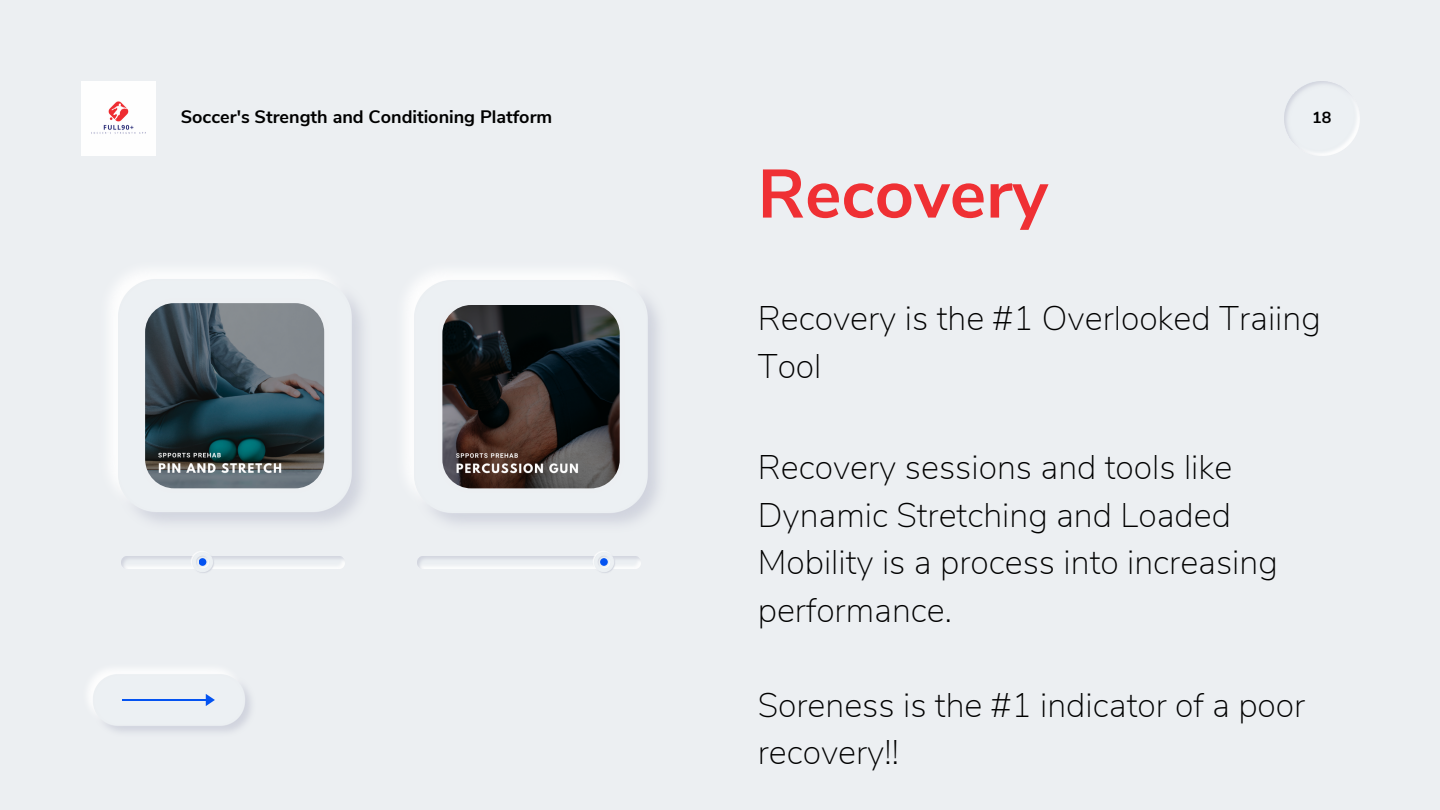
<style>
.page{position:relative;width:1440px;height:810px;background:#eceff2}
.page>*{position:absolute;margin:0;border:0;box-sizing:border-box;transform-origin:0 0}
.t1{font:700 68.3px "Nunito Sans";color:#ef3034}
.t2{font:200 34.1px/47.4px "Nunito Sans";color:#000}
.t3{font:700 18px "Nunito Sans";color:#000}
.t4{font:700 16px "Nunito Sans";color:#000}
</style>
<div class="page">
<img style="left:110px;top:271px;width:253px;height:252px">
<svg style="left:141px;top:299px;width:188px;height:194px"></svg>
<img style="left:406px;top:272px;width:253px;height:252px">
<svg style="left:438px;top:301px;width:186px;height:192px"></svg>
<img style="left:122px;top:556px;width:222px;height:12px">
<img style="left:191px;top:551px;width:23px;height:22px">
<div style="left:199px;top:558px;width:7px;height:8px;background:#0453f1;border-radius:50%"></div>
<img style="left:418px;top:556px;width:223px;height:12px">
<img style="left:592px;top:551px;width:24px;height:22px">
<div style="left:600px;top:558px;width:8px;height:8px;background:#0453f1;border-radius:50%"></div>
<img style="left:81px;top:81px;width:74px;height:74px">
<img style="left:89px;top:670px;width:162px;height:62px">
<hr style="left:122px;top:699px;width:86px;height:2px;background:#0453f1">
<svg style="left:206px;top:694px;width:9px;height:12px"></svg>
<img style="left:1285px;top:81px;width:74px;height:74px">
<p class="t3" style="left:181px;top:105px;width:373px">Soccer's Strength and Conditioning Platform</p>
<p class="t4" style="left:1312px;top:107px;width:21px">18</p>
<p class="t1" style="left:758px;top:149px;width:292px">Recovery</p>
<p class="t2" style="left:758px;top:295px;width:565px">Recovery is the #1 Overlooked Traiing<br>Tool</p>
<p class="t2" style="left:758px;top:445px;width:522px">Recovery sessions and tools like<br>Dynamic Stretching and Loaded<br>Mobility is a process into increasing performance.</p>
<p class="t2" style="left:758px;top:682px;width:549px">Soreness is the #1 indicator of a poor recovery!!</p>
</div>
